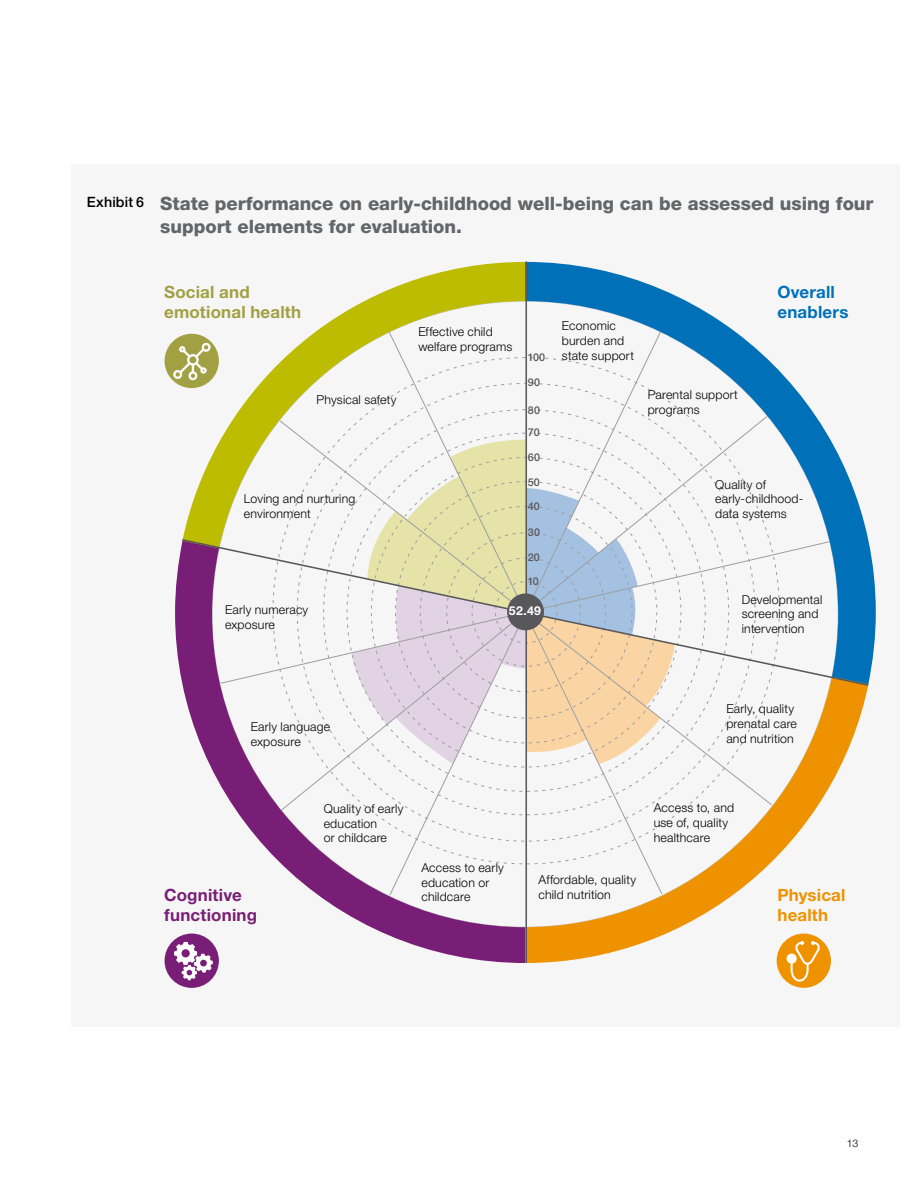
<style>
.page{position:relative;width:918px;height:1188px;background:#fff}
.page>*{position:absolute;margin:0;border:0;box-sizing:border-box;transform-origin:0 0}
.t1{font:800 18.45px/23.1px "Helvetica Neue LT Std";color:#646567}
.t2{font:700 16.95px/20px "Helvetica Neue LT Std";letter-spacing:.01em;color:#a1a042}
.t3{font:700 16.95px/20px "Helvetica Neue LT Std";letter-spacing:.01em;color:#791e76}
.t4{font:700 16.95px/20px "Helvetica Neue LT Std";letter-spacing:.01em;color:#0071b9}
.t5{font:700 16.95px/20px "Helvetica Neue LT Std";letter-spacing:.01em;color:#ef9200}
.t6{font:500 14.25px "Helvetica Neue LT Std";letter-spacing:.01em;color:#000}
.t7{font:300 12.3px/14.7px "Helvetica Neue LT Std";letter-spacing:.015em;color:#000}
.t8{font:700 12.3px "Helvetica Neue LT Std";color:#fff}
.t9{font:500 10.8px "Helvetica Neue LT Std";letter-spacing:.025em;color:#58585a}
.t10{font:300 10.5px "Helvetica Neue LT Std";color:#000}
</style>
<div class="page">
<div style="left:71px;top:164px;width:829px;height:862px;background:#f6f6f6"></div>
<svg style="left:182px;top:262px;width:343px;height:276px"></svg>
<svg style="left:175px;top:555px;width:350px;height:408px"></svg>
<svg style="left:527px;top:687px;width:341px;height:276px"></svg>
<svg style="left:527px;top:262px;width:349px;height:413px"></svg>
<hr style="left:525px;top:262px;width:2px;height:701px;background:#58585a">
<svg style="left:389px;top:331px;width:273px;height:565px"></svg>
<svg style="left:280px;top:415px;width:488px;height:396px"></svg>
<svg style="left:279px;top:420px;width:494px;height:386px"></svg>
<svg style="left:180px;top:538px;width:690px;height:149px"></svg>
<div style="left:507px;top:593px;width:37px;height:37px;background:#58585a;border-radius:50%"></div>
<div style="left:165px;top:934px;width:54px;height:54px;background:#791e76;border-radius:50%"></div>
<svg style="left:174px;top:942px;width:39px;height:38px"></svg>
<div style="left:165px;top:334px;width:54px;height:54px;background:#a1a042;border-radius:50%"></div>
<svg style="left:173px;top:343px;width:38px;height:38px"></svg>
<div style="left:777px;top:934px;width:54px;height:54px;background:#ef9200;border-radius:50%"></div>
<svg style="left:787px;top:941px;width:33px;height:41px"></svg>
<p class="t6" style="left:87px;top:194px;width:59px">Exhibit 6</p>
<h1 class="t1" style="left:160px;top:192px;width:715px">State performance on early-childhood well-being can be assessed using four support elements for evaluation.</h1>
<h2 class="t2" style="left:164px;top:282px;width:138px">Social and emotional health</h2>
<p class="t7" style="left:317px;top:392px;width:81px">Physical safety</p>
<p class="t7" style="left:244px;top:491px;width:113px">Loving and nurturing environment</p>
<p class="t7" style="left:418px;top:324px;width:96px">Effective child welfare programs</p>
<p class="t7" style="left:562px;top:318px;width:74px">Economic burden and state support</p>
<p class="t9" style="left:528px;top:351px;width:19px">100</p>
<p class="t9" style="left:528px;top:376px;width:14px">90</p>
<p class="t9" style="left:528px;top:403px;width:14px">80</p>
<p class="t9" style="left:528px;top:426px;width:13px">70</p>
<p class="t9" style="left:528px;top:451px;width:14px">60</p>
<p class="t9" style="left:528px;top:475px;width:14px">50</p>
<p class="t9" style="left:528px;top:500px;width:14px">40</p>
<p class="t9" style="left:528px;top:525px;width:14px">30</p>
<p class="t9" style="left:528px;top:550px;width:14px">20</p>
<p class="t9" style="left:528px;top:575px;width:13px">10</p>
<p class="t7" style="left:225px;top:602px;width:85px">Early numeracy</p>
<p class="t8" style="left:509px;top:603px;width:34px">52.49</p>
<p class="t7" style="left:225px;top:617px;width:51px">exposure</p>
<p class="t7" style="left:648px;top:387px;width:92px">Parental support programs</p>
<h2 class="t4" style="left:777px;top:282px;width:72px">Overall enablers</h2>
<p class="t7" style="left:715px;top:477px;width:90px">Quality of early-childhood&shy;data systems</p>
<p class="t7" style="left:742px;top:592px;width:82px">Developmental screening and intervention</p>
<p class="t7" style="left:251px;top:719px;width:81px">Early language exposure</p>
<h2 class="t3" style="left:164px;top:884px;width:94px">Cognitive functioning</h2>
<p class="t7" style="left:324px;top:801px;width:81px">Quality of early education<br>or childcare</p>
<p class="t7" style="left:421px;top:860px;width:84px">Access to early education or childcare</p>
<p class="t7" style="left:726px;top:701px;width:72px">Early, quality prenatal care and nutrition</p>
<p class="t7" style="left:539px;top:872px;width:99px">Affordable, quality child nutrition</p>
<p class="t7" style="left:654px;top:800px;width:82px">Access to, and use of, quality healthcare</p>
<h2 class="t5" style="left:777px;top:884px;width:70px">Physical health</h2>
<p class="t10" style="left:847px;top:1137px;width:13px">13</p>
</div>
